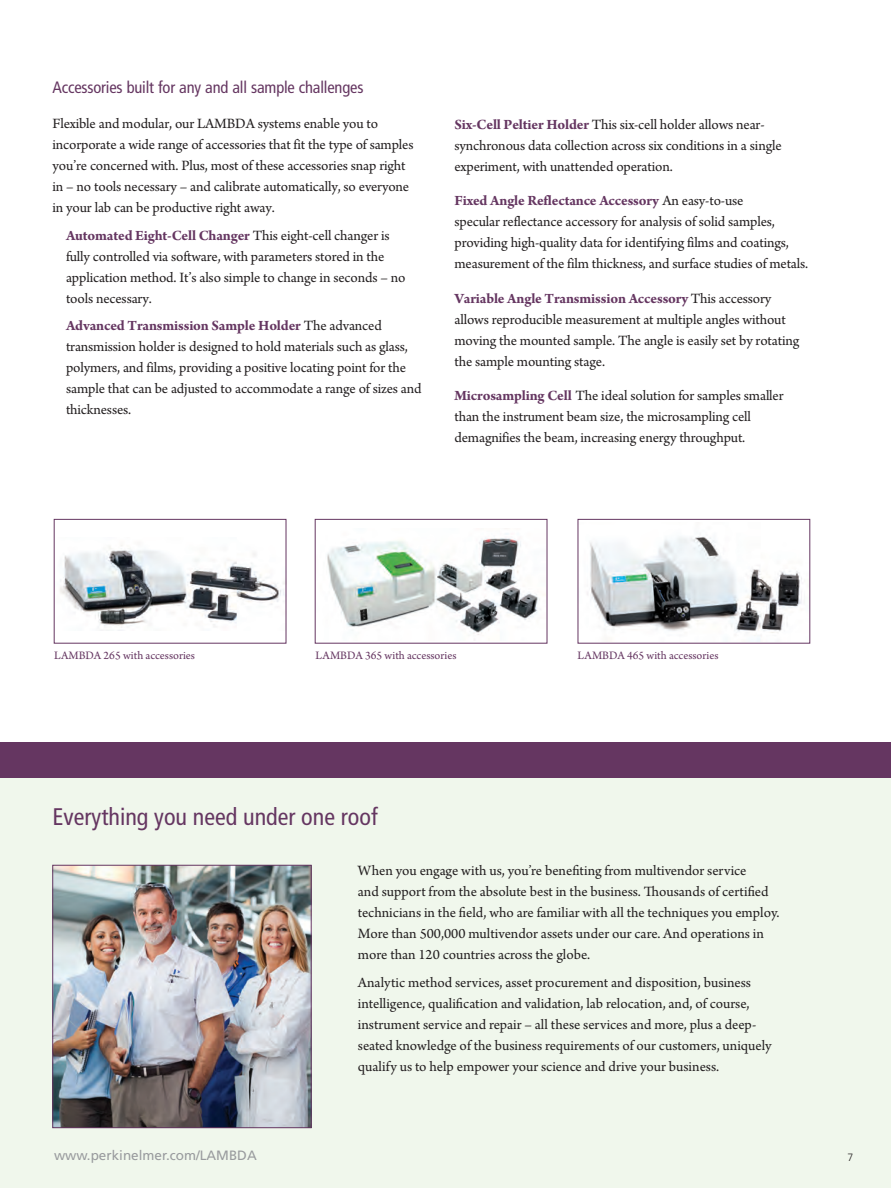
<style>
.page{position:relative;width:891px;height:1188px;background:#fff}
.page>*{position:absolute;margin:0;border:0;box-sizing:border-box;transform-origin:0 0}
.t1{font:condensed 24px "Frutiger LT Com";color:#653661}
.t2{font:condensed 16.5px "Frutiger LT Com";letter-spacing:-.01em;color:#653661}
.t3{font:15px/21px "Arno Pro";letter-spacing:-.01em;color:#231f20}
.t4{font:13.5px "Frutiger LT Com";color:#999b9e}
.t5{font:12px "Arno Pro";color:#653661}
.t6{font:300 10.5px "Frutiger LT Com";color:#231f20}
.s1{font-weight:700;color:#653661}
</style>
<div class="page">
<div style="left:0;top:764px;width:891px;height:424px;background:#f0f7ec"></div>
<img style="left:55px;top:867px;width:254px;height:259px">
<div style="left:53px;top:865px;width:258px;height:263px;border:1px solid #653661"></div>
<div style="left:0;top:742px;width:891px;height:36px;background:#653661"></div>
<img style="left:60px;top:545px;width:224px;height:86px">
<div style="left:54px;top:519px;width:232px;height:124px;border:1px solid #653661"></div>
<img style="left:327px;top:533px;width:218px;height:102px">
<div style="left:315px;top:519px;width:232px;height:124px;border:1px solid #653661"></div>
<img style="left:587px;top:536px;width:215px;height:105px">
<div style="left:578px;top:519px;width:232px;height:124px;border:1px solid #653661"></div>
<p class="t2" style="left:53px;top:78px;width:312px">Accessories built for any and all sample challenges</p>
<p class="t3" style="left:53px;top:114px;width:363px">Flexible and modular, our LAMBDA systems enable you to incorporate a wide range of accessories that fit the type of samples you’re concerned with. Plus, most of these accessories snap right in – no tools necessary – and calibrate automatically, so everyone in your lab can be productive right away.</p>
<p class="t3" style="left:66px;top:225px;width:341px"><span class="s1">Automated Eight-Cell Changer</span> This eight-cell changer is fully controlled via software, with parameters stored in the application method. It’s also simple to change in seconds – no tools necessary.</p>
<p class="t3" style="left:66px;top:316px;width:357px"><span class="s1">Advanced Transmission Sample Holder</span> The advanced transmission holder is designed to hold materials such as glass, polymers, and films, providing a positive locating point for the sample that can be adjusted to accommodate a range of sizes and thicknesses.</p>
<p class="t3" style="left:454px;top:114px;width:329px"><span class="s1">Six-Cell Peltier Holder</span> This six-cell holder allows near&shy;synchronous data collection across six conditions in a single experiment, with unattended operation.</p>
<p class="t3" style="left:454px;top:191px;width:355px"><span class="s1">Fixed Angle Reflectance Accessory</span> An easy-to-use<br>specular reflectance accessory for analysis of solid samples, providing high-quality data for identifying films and coatings, measurement of the film thickness, and surface studies of metals.</p>
<p class="t3" style="left:454px;top:288px;width:346px"><span class="s1">Variable Angle Transmission Accessory</span> This accessory allows reproducible measurement at multiple angles without moving the mounted sample. The angle is easily set by rotating the sample mounting stage.</p>
<p class="t3" style="left:454px;top:386px;width:331px"><span class="s1">Microsampling Cell</span> The ideal solution for samples smaller than the instrument beam size, the microsampling cell demagnifies the beam, increasing energy throughput.</p>
<p class="t5" style="left:54px;top:649px;width:143px">LAMBDA 265 with accessories</p>
<p class="t5" style="left:316px;top:649px;width:143px">LAMBDA 365 with accessories</p>
<p class="t5" style="left:578px;top:649px;width:143px">LAMBDA 465 with accessories</p>
<h1 class="t1" style="left:53px;top:802px;width:327px">Everything you need under one roof</h1>
<p class="t4" style="left:54px;top:1148px;width:204px">www.perkinelmer.com/LAMBDA</p>
<p class="t3" style="left:358px;top:861px;width:423px">When you engage with us, you’re benefiting from multivendor service<br>and support from the absolute best in the business. Thousands of certified technicians in the field, who are familiar with all the techniques you employ.<br>More than 500,000 multivendor assets under our care. And operations in more than 120 countries across the globe.</p>
<p class="t3" style="left:358px;top:973px;width:415px">Analytic method services, asset procurement and disposition, business intelligence, qualification and validation, lab relocation, and, of course, instrument service and repair – all these services and more, plus a deep&shy;seated knowledge of the business requirements of our customers, uniquely qualify us to help empower your science and drive your business.</p>
<p class="t6" style="left:848px;top:1151px;width:7px">7</p>
</div>
